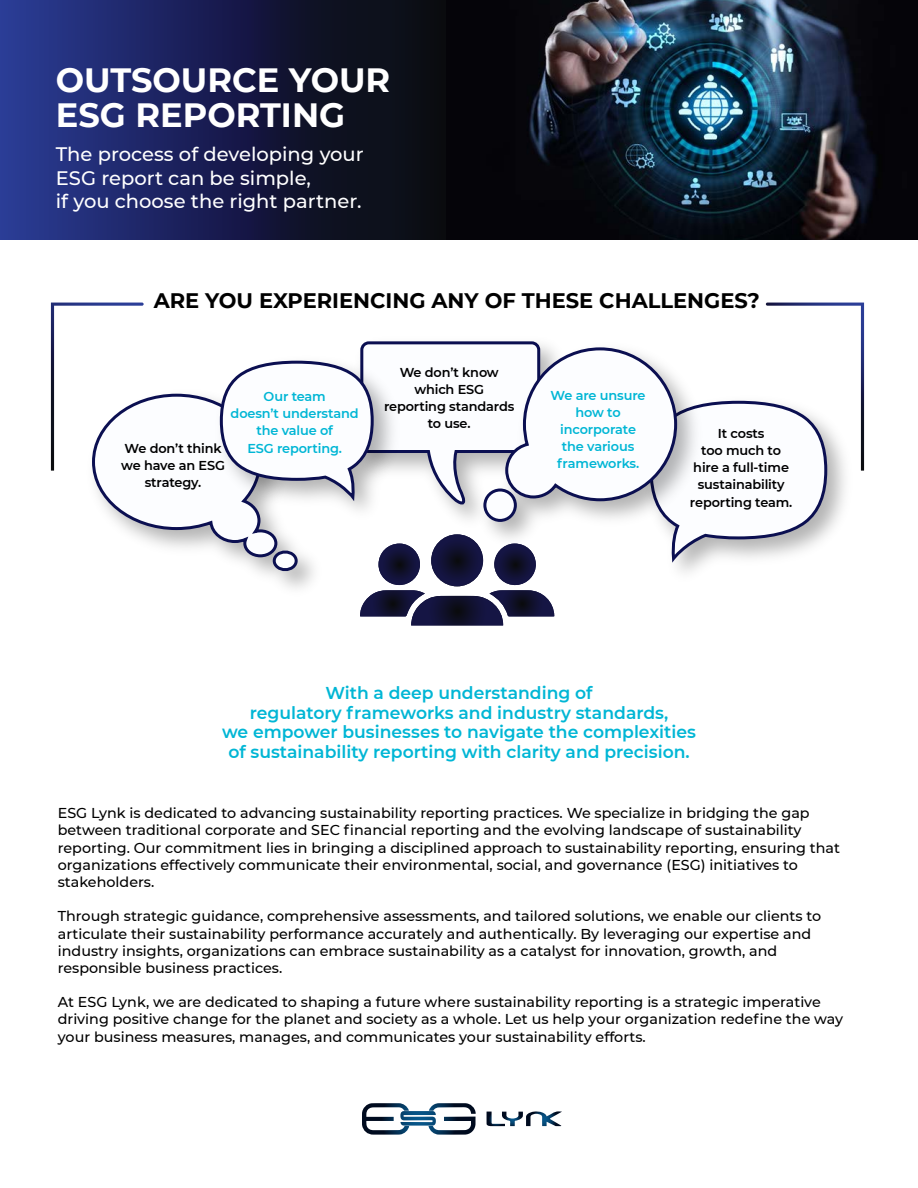
<style>
.page{position:relative;width:918px;height:1188px;background:#fff}
.page>*{position:absolute;margin:0;border:0;box-sizing:border-box;transform-origin:0 0}
.t1{font:700 33.6px/34.5px "Montserrat";color:#fff}
.t2{font:700 21px "Montserrat";color:#000}
.t3{font:500 19.5px/23.4px "Montserrat";color:#fff}
.t4{font:600 17.1px/19.5px "Montserrat";color:#00b6d5;text-align:center}
.t5{font:500 14.25px/17.1px "Montserrat";color:#000}
.t6{font:600 12.9px/17.1px "Montserrat";letter-spacing:-.01em;color:#000;text-align:center}
.t7{font:600 12.9px/17.1px "Montserrat";letter-spacing:-.01em;color:#00b6d5;text-align:center}
</style>
<div class="page">
<div style="left:0;top:0;width:462px;height:240px;background:linear-gradient(to right,#293895,#060400)"></div>
<img style="left:447px;top:0;width:471px;height:240px">
<svg style="left:51px;top:303px;width:813px;height:323px"></svg>
<svg style="left:362px;top:1103px;width:114px;height:32px"></svg>
<svg style="left:487px;top:1111px;width:75px;height:15px"></svg>
<h1 class="t1" style="left:56px;top:62px;width:336px">OUTSOURCE YOUR<br>ESG REPORTING</h1>
<h3 class="t3" style="left:56px;top:142px;width:309px">The process of developing your<br>ESG report can be simple,<br>if you choose the right partner.</h3>
<h2 class="t2" style="left:154px;top:285px;width:608px">ARE YOU EXPERIENCING ANY OF THESE CHALLENGES?</h2>
<p class="t6" style="left:384px;top:363px;width:132px">We don’t know which ESG reporting standards to use.</p>
<p class="t7" style="left:231px;top:387px;width:130px">Our team<br>doesn’t understand the value of<br>ESG reporting.</p>
<p class="t7" style="left:551px;top:386px;width:96px">We are unsure how to incorporate the various frameworks.</p>
<p class="t6" style="left:121px;top:439px;width:105px">We don’t think we have an ESG strategy.</p>
<p class="t6" style="left:690px;top:424px;width:104px">It costs<br>too much to hire a full-time sustainability reporting team.</p>
<p class="t4" style="left:222px;top:683px;width:475px">With a deep understanding of<br>regulatory frameworks and industry standards,<br>we empower businesses to navigate the complexities of sustainability reporting with clarity and precision.</p>
<p class="t5" style="left:58px;top:804px;width:784px">ESG Lynk is dedicated to advancing sustainability reporting practices. We specialize in bridging the gap between traditional corporate and SEC financial reporting and the evolving landscape of sustainability reporting. Our commitment lies in bringing a disciplined approach to sustainability reporting, ensuring that organizations effectively communicate their environmental, social, and governance (ESG) initiatives to stakeholders.</p>
<p class="t5" style="left:58px;top:907px;width:765px">Through strategic guidance, comprehensive assessments, and tailored solutions, we enable our clients to articulate their sustainability performance accurately and authentically. By leveraging our expertise and industry insights, organizations can embrace sustainability as a catalyst for innovation, growth, and responsible business practices.</p>
<p class="t5" style="left:58px;top:993px;width:787px">At ESG Lynk, we are dedicated to shaping a future where sustainability reporting is a strategic imperative driving positive change for the planet and society as a whole. Let us help your organization redefine the way your business measures, manages, and communicates your sustainability efforts.</p>
</div>
